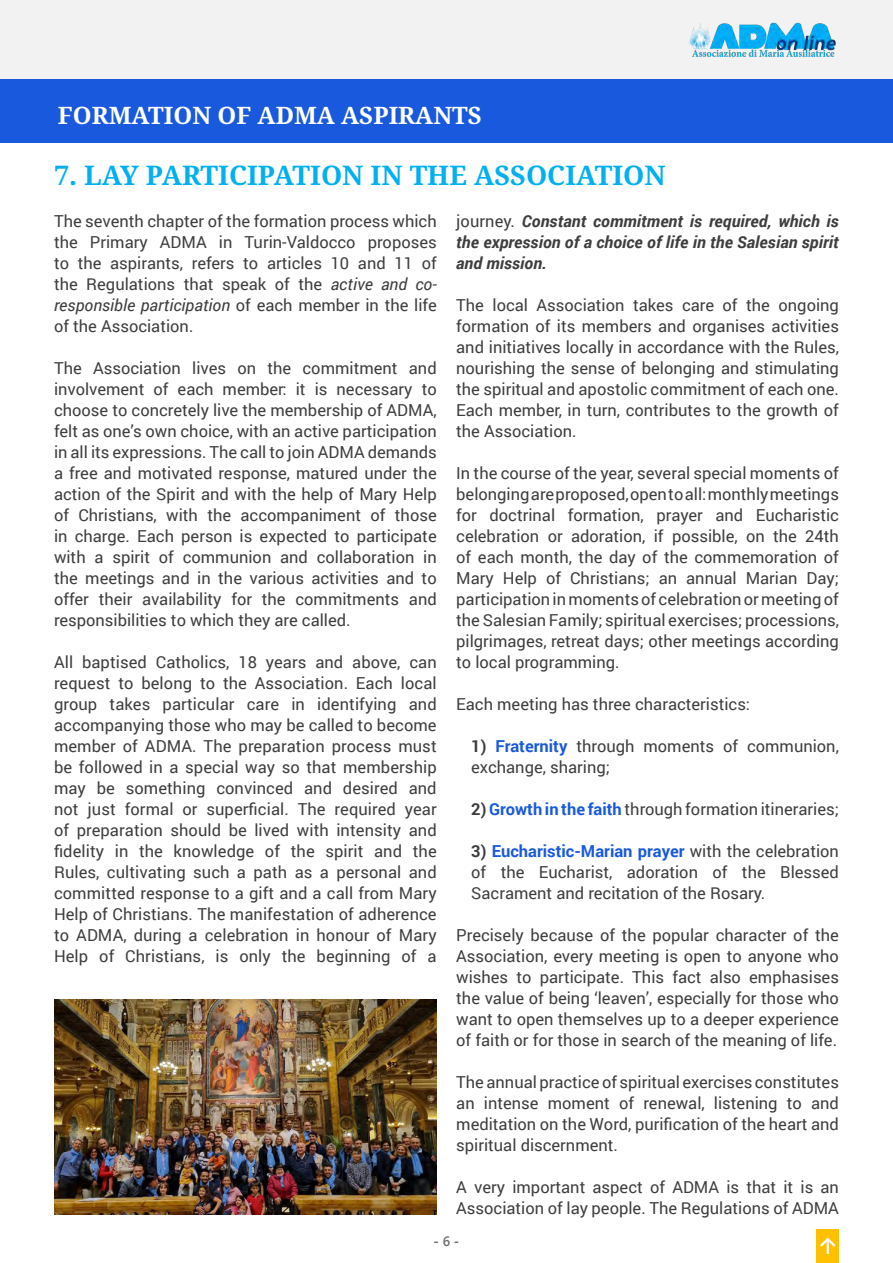
<style>
.page{position:relative;width:893px;height:1263px;background:#fff}
.page>*{position:absolute;margin:0;border:0;box-sizing:border-box;transform-origin:0 0}
.t1{font:700 27px "Noto Serif";color:#00b0f0}
.t2{font:700 24px "Noto Serif";color:#fff}
.t3{font:16.5px/21px "Roboto";color:#3e3e3f;text-align:justify}
.t4{font:italic 700 16.5px/21px "Roboto";letter-spacing:.005em;color:#3e3e3f;text-align:justify}
.t5{font:700 13.5px "Segoe UI";color:#6d6e70}
.s1{font-style:italic}
.s2{font-weight:400;font-style:normal}
.s3{font-weight:700}
.s4{font-weight:700;color:#1859dd}
.s5{font-weight:600}
</style>
<div class="page">
<div style="left:0;top:0;width:893px;height:80px;background:#f2f2f2"></div>
<img style="left:689px;top:22px;width:147px;height:35px">
<div style="left:816px;top:1229px;width:23px;height:34px;background:#ffc000"></div>
<svg style="left:820px;top:1237px;width:16px;height:17px"></svg>
<div style="left:0;top:80px;width:893px;height:62px;background:#1859dd"></div>
<img style="left:54px;top:1000px;width:382px;height:215px">
<p class="t2" style="left:58px;top:98px;width:426px">FORMATION OF ADMA ASPIRANTS</p>
<p class="t1" style="left:54px;top:156px;width:613px">7. LAY PARTICIPATION IN THE ASSOCIATION</p>
<p class="t3" style="left:54px;top:210px;width:384px">The seventh chapter of the formation process which the Primary ADMA in Turin-Valdocco proposes to the aspirants, refers to articles 10 and 11 of the Regulations that speak of the <span class="s1">active and co&shy;responsible participation</span> of each member in the life of the Association.</p>
<p class="t3" style="left:54px;top:357px;width:384px">The Association lives on the commitment and involvement of each member: it is necessary to choose to concretely live the membership of ADMA, felt as one’s own choice, with an active participation in all its expressions. The call to join ADMA demands a free and motivated response, matured under the action of the Spirit and with the help of Mary Help of Christians, with the accompaniment of those in charge. Each person is expected to participate with a spirit of communion and collaboration in the meetings and in the various activities and to offer their availability for the commitments and responsibilities to which they are called.</p>
<p class="t3" style="left:54px;top:651px;width:384px">All baptised Catholics, 18 years and above, can request to belong to the Association. Each local group takes particular care in identifying and accompanying those who may be called to become member of ADMA. The preparation process must be followed in a special way so that membership may be something convinced and desired and not just formal or superficial. The required year of preparation should be lived with intensity and fidelity in the knowledge of the spirit and the Rules, cultivating such a path as a personal and committed response to a gift and a call from Mary Help of Christians. The manifestation of adherence to ADMA, during a celebration in honour of Mary Help of Christians, is only the beginning of a</p>
<p class="t4" style="left:456px;top:210px;width:384px"><span class="s2">journey.</span> Constant commitment is required, which is the expression of a choice of life in the Salesian spirit and mission.</p>
<p class="t3" style="left:456px;top:294px;width:384px">The local Association takes care of the ongoing formation of its members and organises activities and initiatives locally in accordance with the Rules, nourishing the sense of belonging and stimulating the spiritual and apostolic commitment of each one.<br>Each member, in turn, contributes to the growth of the Association.</p>
<p class="t3" style="left:456px;top:462px;width:384px">In the course of the year, several special moments of belonging are proposed, open to all: monthly meetings for doctrinal formation, prayer and Eucharistic celebration or adoration, if possible, on the 24th of each month, the day of the commemoration of Mary Help of Christians; an annual Marian Day; participation in moments of celebration or meeting of the Salesian Family; spiritual exercises; processions, pilgrimages, retreat days; other meetings according to local programming.</p>
<p class="t3" style="left:456px;top:693px;width:295px">Each meeting has three characteristics:</p>
<p class="t3" style="left:471px;top:735px;width:369px"><span class="s3">1)</span> <span class="s4">Fraternity</span> through moments of communion, exchange, sharing;</p>
<p class="t3" style="left:471px;top:798px;width:369px"><span class="s3">2)</span> <span class="s4">Growth in the faith</span> through formation itineraries;</p>
<p class="t3" style="left:471px;top:840px;width:369px"><span class="s3">3)</span> <span class="s4">Eucharistic-Marian prayer</span> with the celebration of the Eucharist, adoration of the Blessed Sacrament and recitation of the Rosary.</p>
<p class="t3" style="left:456px;top:924px;width:384px">Precisely because of the popular character of the Association, every meeting is open to anyone who wishes to participate. This fact also emphasises the value of being ‘leaven’, especially for those who want to open themselves up to a deeper experience of faith or for those in search of the meaning of life.</p>
<p class="t3" style="left:456px;top:1071px;width:384px">The annual practice of spiritual exercises constitutes an intense moment of renewal, listening to and meditation on the Word, purification of the heart and spiritual discernment.</p>
<p class="t3" style="left:456px;top:1176px;width:384px">A very important aspect of ADMA is that it is an<br>Association of lay people. The Regulations of ADMA</p>
<p class="t5" style="left:434px;top:1229px;width:27px">- <span class="s5">6</span> -</p>
</div>
